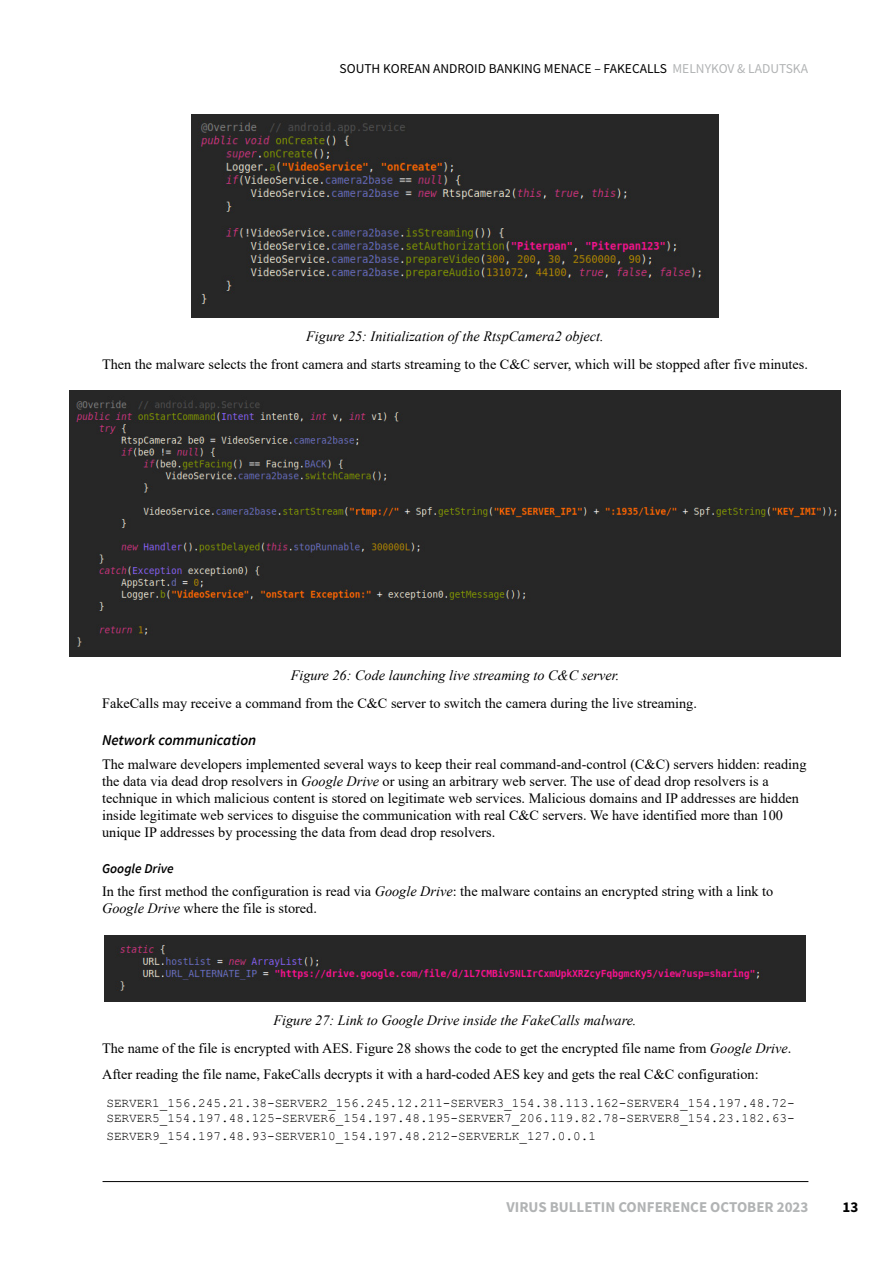
<style>
.page{position:relative;width:893px;height:1263px;background:#fff}
.page>*{position:absolute;margin:0;border:0;box-sizing:border-box;transform-origin:0 0}
.t1{font:700 15px "Source Sans Pro";color:#b1b3b4}
.t2{font:italic 600 15px "Source Sans Pro";color:#000}
.t3{font:700 15px "Source Sans Pro";color:#000}
.t4{font:14.25px/17.1px "Times New Roman";color:#000}
.t5{font:italic 14.25px "Times New Roman";color:#000}
.t6{font:13.5px "Source Sans Pro";color:#000}
.t7{font:italic 600 13.5px "Source Sans Pro";color:#000}
.t8{font:12.75px/15.3px "Courier New";color:#000}
.s1{color:#b1b3b4}
.s2{font-style:italic}
</style>
<div class="page">
<hr style="left:103px;top:1181px;width:705px;height:1px;background:#000">
<img style="left:192px;top:115px;width:526px;height:203px">
<img style="left:69px;top:391px;width:772px;height:266px">
<img style="left:104px;top:935px;width:702px;height:67px">
<p class="t6" style="left:340px;top:60px;width:470px">SOUTH KOREAN ANDROID BANKING MENACE – FAKECALLS <span class="s1">MELNYKOV &amp; LADUTSKA</span></p>
<p class="t5" style="left:306px;top:327px;width:299px">Figure 25: Initialization of the RtspCamera2 object.</p>
<p class="t4" style="left:102px;top:355px;width:707px">Then the malware selects the front camera and starts streaming to the C&amp;C server, which will be stopped after five minutes.</p>
<p class="t5" style="left:291px;top:666px;width:330px">Figure 26: Code launching live streaming to C&amp;C server.</p>
<p class="t4" style="left:102px;top:694px;width:596px">FakeCalls may receive a command from the C&amp;C server to switch the camera during the live streaming.</p>
<p class="t2" style="left:102px;top:730px;width:156px">Network communication</p>
<p class="t4" style="left:102px;top:755px;width:706px">The malware developers implemented several ways to keep their real command-and-control (C&amp;C) servers hidden: reading the data via dead drop resolvers in <span class="s2">Google Drive</span> or using an arbitrary web server. The use of dead drop resolvers is a technique in which malicious content is stored on legitimate web services. Malicious domains and IP addresses are hidden inside legitimate web services to disguise the communication with real C&amp;C servers. We have identified more than 100 unique IP addresses by processing the data from dead drop resolvers.</p>
<p class="t7" style="left:102px;top:859px;width:73px">Google Drive</p>
<p class="t4" style="left:102px;top:882px;width:673px">In the first method the configuration is read via <span class="s2">Google Drive</span>: the malware contains an encrypted string with a link to<br><span class="s2">Google Drive</span> where the file is stored.</p>
<p class="t4" style="left:102px;top:1006px;width:691px;line-height:27.8px;text-indent:171px"><span class="s2">Figure 27: Link to Google Drive inside the FakeCalls malware.<br></span>The name of the file is encrypted with AES. Figure 28 shows the code to get the encrypted file name from <span class="s2">Google Drive</span>.</p>
<p class="t4" style="left:102px;top:1065px;width:658px">After reading the file name, FakeCalls decrypts it with a hard-coded AES key and gets the real C&amp;C configuration:</p>
<p class="t8" style="left:106px;top:1095px;width:690px">SERVER1_156.245.21.38-SERVER2_156.245.12.211-SERVER3_154.38.113.162-SERVER4_154.197.48.72-<br>SERVER5_154.197.48.125-SERVER6_154.197.48.195-SERVER7_206.119.82.78-SERVER8_154.23.182.63-</p>
<p class="t8" style="left:106px;top:1128px;width:491px">SERVER9_154.197.48.93-SERVER10_154.197.48.212-SERVERLK_127.0.0.1</p>
<p class="t1" style="left:507px;top:1196px;width:303px">VIRUS BULLETIN CONFERENCE OCTOBER 2023</p>
<p class="t3" style="left:842px;top:1196px;width:17px">13</p>
</div>
